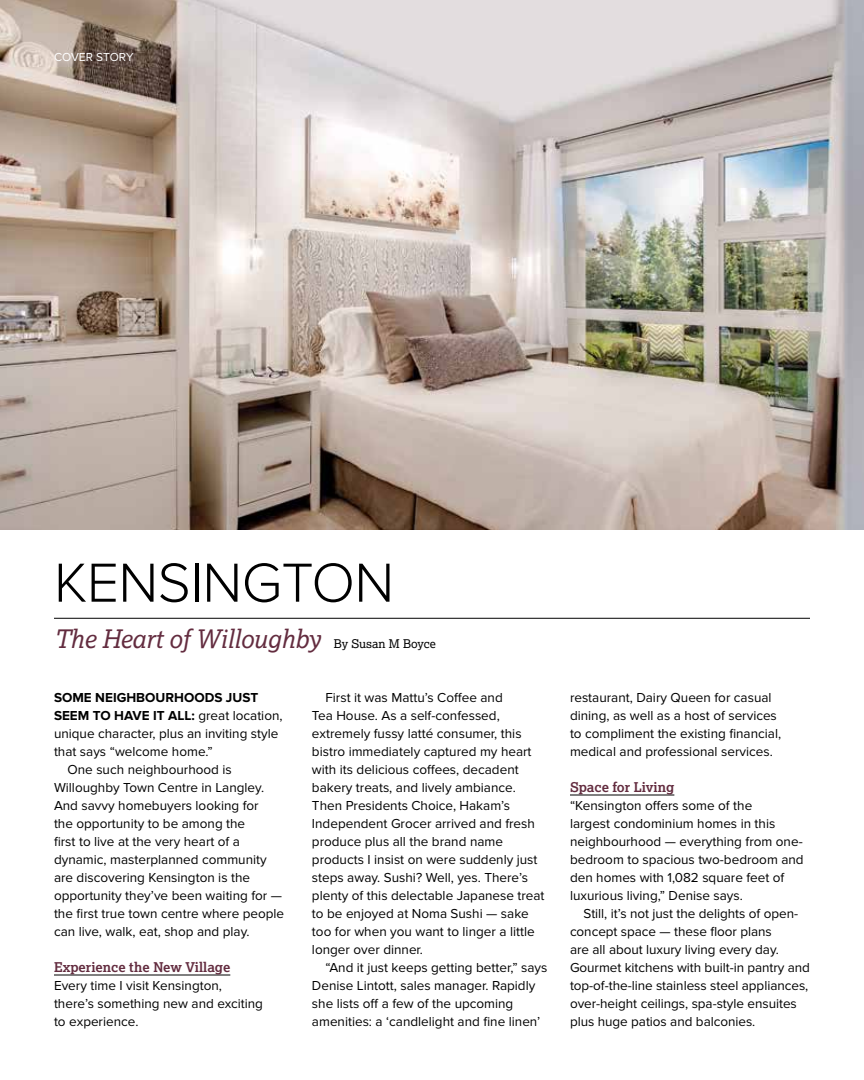
<style>
.page{position:relative;width:864px;height:1080px;background:#fff}
.page>*{position:absolute;margin:0;border:0;box-sizing:border-box;transform-origin:0 0}
.t1{font:300 57px "Proxima Nova";letter-spacing:-.01em;color:#000}
.t2{font:italic 25.5px "Lexia";letter-spacing:-.01em;color:#632c3f}
.t3{font:13.5px/18px "Proxima Nova";color:#000}
.t4{font:700 13.5px "Proxima Nova";color:#000}
.t5{font:700 13.5px "Lexia";color:#632c3f}
.t6{font:12px "Proxima Nova";color:#fff}
.s1{font-style:normal;font-size:12px;color:#000}
.s2{font-weight:400}
</style>
<div class="page">
<img style="left:0;top:0;width:864px;height:529px">
<hr style="left:54px;top:975px;width:176px;height:1px;background:#000">
<hr style="left:570px;top:795px;width:104px;height:1px;background:#000">
<hr style="left:54px;top:618px;width:756px;height:1px;background:#000">
<p class="t6" style="left:54px;top:50px;width:81px">COVER STORY</p>
<h1 class="t1" style="left:54px;top:550px;width:342px">KENSINGTON</h1>
<h2 class="t2" style="left:54px;top:623px;width:383px">The Heart of Willoughby <span class="s1">By Susan M Boyce</span></h2>
<p class="t4" style="left:54px;top:690px;width:206px">SOME NEIGHBOURHOODS JUST</p>
<p class="t4" style="left:54px;top:708px;width:230px">SEEM TO HAVE IT ALL: <span class="s2">great location,</span></p>
<p class="t3" style="left:54px;top:725px;width:226px">unique character, plus an inviting style</p>
<p class="t3" style="left:54px;top:743px;width:160px">that says “welcome home.”</p>
<p class="t3" style="left:68px;top:761px;width:166px">One such neighbourhood is</p>
<p class="t3" style="left:54px;top:779px;width:212px">Willoughby Town Centre in Langley.</p>
<p class="t3" style="left:54px;top:797px;width:206px">And savvy homebuyers looking for</p>
<p class="t3" style="left:54px;top:815px;width:193px">the opportunity to be among the</p>
<p class="t3" style="left:54px;top:833px;width:188px">first to live at the very heart of a</p>
<p class="t3" style="left:54px;top:851px;width:214px">dynamic, masterplanned community</p>
<p class="t3" style="left:54px;top:869px;width:198px">are discovering Kensington is the</p>
<p class="t3" style="left:54px;top:887px;width:230px">opportunity they’ve been waiting for —</p>
<p class="t3" style="left:54px;top:905px;width:232px">the first true town centre where people</p>
<p class="t3" style="left:54px;top:923px;width:197px">can live, walk, eat, shop and play.</p>
<p class="t5" style="left:54px;top:959px;width:178px">Experience the New Village</p>
<p class="t3" style="left:54px;top:977px;width:210px">Every time I visit Kensington, there’s something new and exciting to experience.</p>
<p class="t3" style="left:312px;top:689px;width:234px;text-indent:14px">First it was Mattu’s Coffee and<br>Tea House. As a self-confessed, extremely fussy latté consumer, this bistro immediately captured my heart with its delicious coffees, decadent bakery treats, and lively ambiance.<br>Then Presidents Choice, Hakam’s Independent Grocer arrived and fresh produce plus all the brand name products I insist on were suddenly just steps away. Sushi? Well, yes. There’s plenty of this delectable Japanese treat to be enjoyed at Noma Sushi — sake too for when you want to linger a little longer over dinner.</p>
<p class="t3" style="left:312px;top:959px;width:237px;text-indent:14px">“And it just keeps getting better,” says Denise Lintott, sales manager. Rapidly she lists off a few of the upcoming amenities: a ‘candlelight and fine linen’</p>
<p class="t3" style="left:570px;top:689px;width:213px">restaurant, Dairy Queen for casual dining, as well as a host of services to compliment the existing financial, medical and professional services.</p>
<p class="t5" style="left:570px;top:779px;width:106px">Space for Living</p>
<p class="t3" style="left:570px;top:797px;width:235px">“Kensington offers some of the<br>largest condominium homes in this neighbourhood — everything from one&shy;bedroom to spacious two-bedroom and den homes with 1,082 square feet of luxurious living,” Denise says.</p>
<p class="t3" style="left:570px;top:905px;width:242px;text-indent:14px">Still, it’s not just the delights of open&shy;concept space — these floor plans<br>are all about luxury living every day.<br>Gourmet kitchens with built-in pantry and top-of-the-line stainless steel appliances, over-height ceilings, spa-style ensuites plus huge patios and balconies.</p>
</div>
